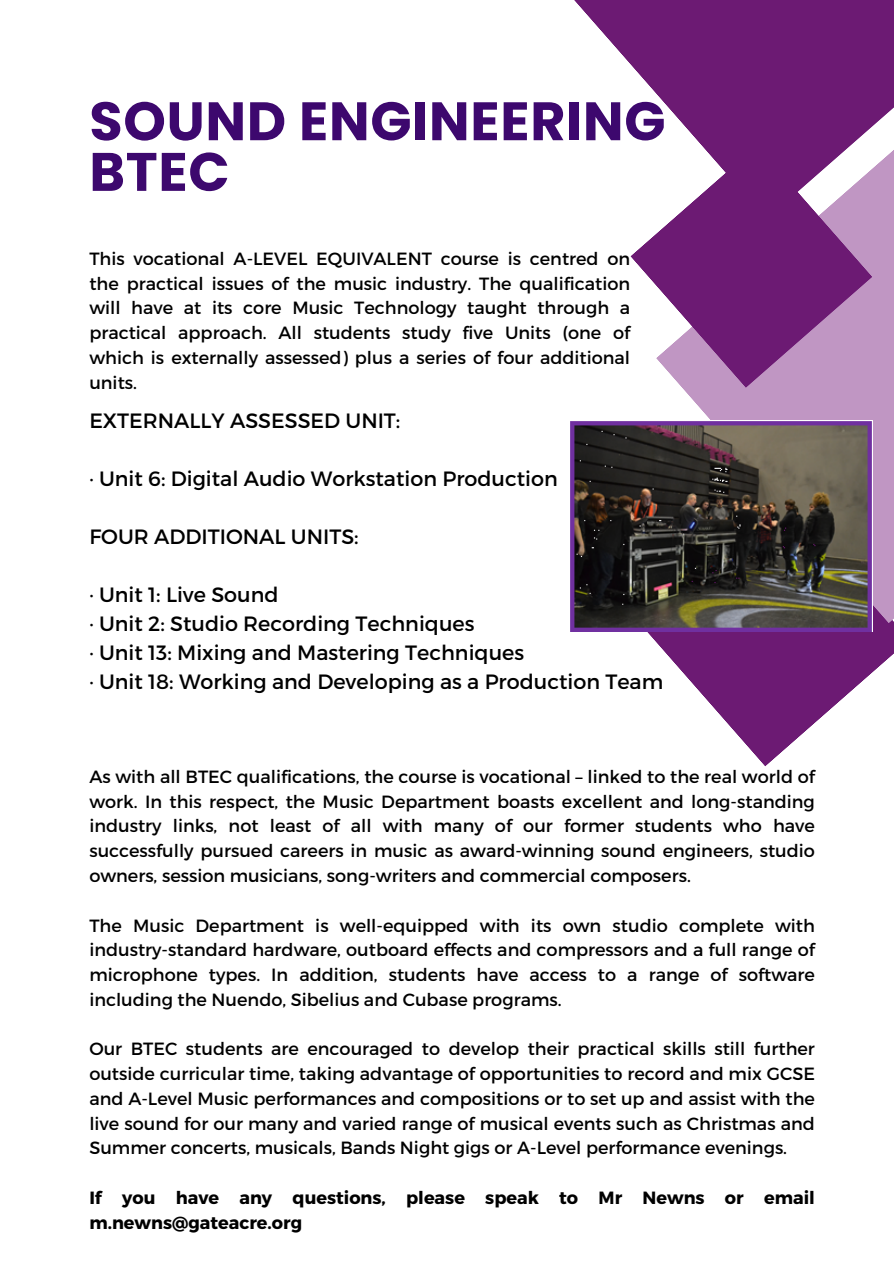
<style>
.page{position:relative;width:894px;height:1264px;background:#fff}
.page>*{position:absolute;margin:0;border:0;box-sizing:border-box;transform-origin:0 0}
.t1{font:700 54px/50.6px "Poppins";letter-spacing:.015em;color:#3d086e}
.t2{font:20.7px/29px "Montserrat";color:#000}
.t3{font:17.7px/24.8px "Montserrat";color:#000;text-align:justify}
.t4{font:700 17.7px "Montserrat";color:#000}
</style>
<div class="page">
<svg style="left:639px;top:623px;width:254px;height:143px;fill:#6c1a73"></svg>
<svg style="left:682px;top:219px;width:211px;height:404px;background:#c49dc7"></svg>
<svg style="left:630px;top:219px;width:242px;height:169px;background:#975c9c"></svg>
<svg style="left:574px;top:0;width:319px;height:219px;fill:#6c1a73"></svg>
<img style="left:570px;top:421px;width:302px;height:210px">
<h3 class="t1" style="left:89px;top:96px;width:577px">SOUND ENGINEERING<br>BTEC</h3>
<p class="t3" style="left:89px;top:245px;width:542px">This vocational A-LEVEL EQUIVALENT course is centred on the practical issues of the music industry. The qualification will have at its core Music Technology taught through a practical approach. All students study five Units (one of which is externally assessed) plus a series of four additional units.</p>
<h1 class="t2" style="left:89px;top:405px;width:312px">EXTERNALLY ASSESSED UNIT:</h1>
<p class="t2" style="left:89px;top:463px;width:470px">· Unit 6: Digital Audio Workstation Production</p>
<h2 class="t2" style="left:89px;top:521px;width:271px">FOUR ADDITIONAL UNITS:</h2>
<h3 class="t2" style="left:89px;top:579px;width:575px">· Unit 1: Live Sound<br>· Unit 2: Studio Recording Techniques<br>· Unit 13: Mixing and Mastering Techniques<br>· Unit 18: Working and Developing as a Production Team</h3>
<p class="t3" style="left:89px;top:763px;width:726px">As with all BTEC qualifications, the course is vocational – linked to the real world of work. In this respect, the Music Department boasts excellent and long-standing industry links, not least of all with many of our former students who have successfully pursued careers in music as award-winning sound engineers, studio owners, session musicians, song-writers and commercial composers.</p>
<p class="t3" style="left:89px;top:911px;width:726px">The Music Department is well-equipped with its own studio complete with industry-standard hardware, outboard effects and compressors and a full range of</p>
<p class="t3" style="left:89px;top:961px;width:726px">microphone types. In addition, students have access to a range of software including the Nuendo, Sibelius and Cubase programs.</p>
<p class="t3" style="left:89px;top:1035px;width:726px">Our BTEC students are encouraged to develop their practical skills still further</p>
<p class="t3" style="left:89px;top:1060px;width:726px">outside curricular time, taking advantage of opportunities to record and mix GCSE and A-Level Music performances and compositions or to set up and assist with the live sound for our many and varied range of musical events such as Christmas and Summer concerts, musicals, Bands Night gigs or A-Level performance evenings.</p>
<p class="t4" style="left:89px;top:1186px;width:726px">If you have any questions, please speak to Mr Newns or email</p>
<h4 class="t4" style="left:89px;top:1210px;width:214px">m.newns@gateacre.org</h4>
</div>
